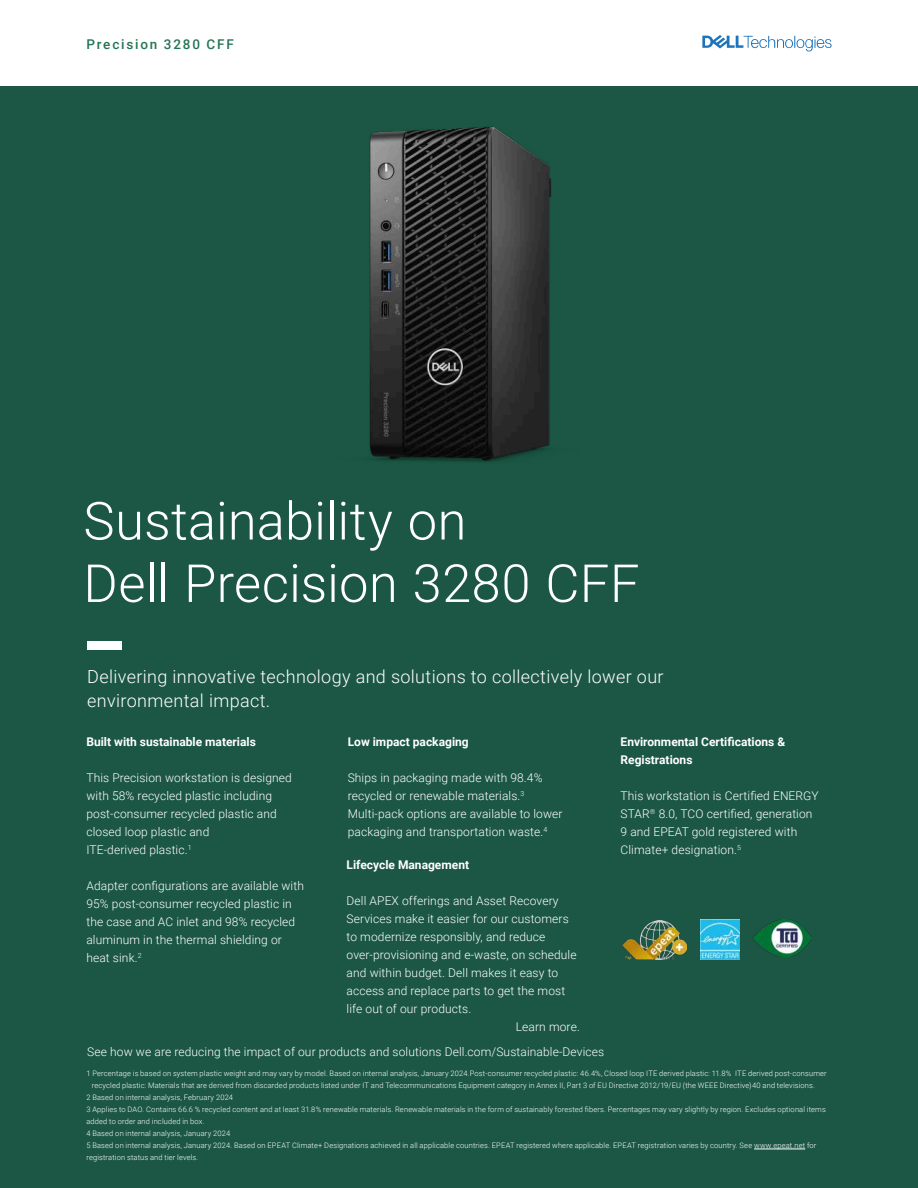
<style>
.page{position:relative;width:918px;height:1188px;background:#fff}
.page>*{position:absolute;margin:0;border:0;box-sizing:border-box;transform-origin:0 0}
.t1{font:300 52.5px/62.4px "Roboto";letter-spacing:.005em;color:#fff}
.t2{font:300 18px/24px "Roboto";letter-spacing:.02em;color:#fff}
.t3{font:500 13.5px "Roboto";letter-spacing:.135em;color:#247554}
.t4{font:300 12px/18px "Roboto";letter-spacing:.01em;color:#fff}
.t5{font:700 12px/18px "Roboto";color:#fff}
.t6{font:300 7.5px "Roboto";letter-spacing:.02em;color:#fff}
</style>
<div class="page">
<div style="left:0;top:86px;width:918px;height:1102px;background:#1b5744"></div>
<img style="left:369px;top:126px;width:182px;height:336px">
<div style="left:87px;top:642px;width:34px;height:8px;background:#fff"></div>
<hr style="left:754px;top:1149px;width:51px;height:1px;background:#fff">
<svg style="left:702px;top:35px;width:130px;height:16px"></svg>
<img style="left:752px;top:919px;width:60px;height:38px">
<img style="left:701px;top:919px;width:39px;height:40px">
<img style="left:622px;top:920px;width:64px;height:39px">
<h3 class="t3" style="left:86px;top:35px;width:149px">Precision 3280 CFF</h3>
<h1 class="t1" style="left:83px;top:488px;width:558px">Sustainability on<br>Dell Precision 3280 CFF</h1>
<h2 class="t2" style="left:87px;top:664px;width:578px">Delivering innovative technology and solutions to collectively lower our environmental impact.</h2>
<h3 class="t5" style="left:86px;top:732px;width:171px">Built with sustainable materials</h3>
<h3 class="t4" style="left:86px;top:768px;width:207px">This Precision workstation is designed with 58% recycled plastic including post-consumer recycled plastic and closed loop plastic and<br>ITE-derived plastic.<sup>1</sup></h3>
<h3 class="t4" style="left:86px;top:876px;width:219px">Adapter configurations are available with 95% post-consumer recycled plastic in the case and AC inlet and 98% recycled aluminum in the thermal shielding or heat sink.<sup>2</sup></h3>
<h3 class="t5" style="left:348px;top:732px;width:123px">Low impact packaging</h3>
<h3 class="t4" style="left:348px;top:768px;width:216px">Ships in packaging made with 98.4% recycled or renewable materials.<sup>3<br></sup>Multi-pack options are available to lower packaging and transportation waste.<sup>4</sup></h3>
<h3 class="t5" style="left:347px;top:855px;width:124px">Lifecycle Management</h3>
<h3 class="t4" style="left:347px;top:891px;width:214px">Dell APEX offerings and Asset Recovery</h3>
<h3 class="t4" style="left:347px;top:909px;width:224px">Services make it easier for our customers</h3>
<h3 class="t4" style="left:347px;top:927px;width:200px">to modernize responsibly, and reduce</h3>
<h3 class="t4" style="left:347px;top:945px;width:231px">over-provisioning and e-waste, on schedule</h3>
<h3 class="t4" style="left:347px;top:963px;width:213px">and within budget. Dell makes it easy to</h3>
<h3 class="t4" style="left:347px;top:981px;width:220px">access and replace parts to get the most</h3>
<h3 class="t4" style="left:347px;top:999px;width:126px">life out of our products.</h3>
<h3 class="t4" style="left:516px;top:1017px;width:66px">Learn more.</h3>
<h3 class="t4" style="left:87px;top:1042px;width:518px">See how we are reducing the impact of our products and solutions Dell.com/Sustainable-Devices</h3>
<h3 class="t5" style="left:621px;top:732px;width:166px">Environmental Certifications &amp;<br>Registrations</h3>
<h3 class="t4" style="left:621px;top:786px;width:200px">This workstation is Certified ENERGY STAR<sup>®</sup> 8.0, TCO certified, generation 9 and EPEAT gold registered with Climate+ designation.<sup>5</sup></h3>
<p class="t6" style="left:86px;top:1068px;width:742px">1 Percentage is based on system plastic weight and may vary by model. Based on internal analysis, January 2024.Post-consumer recycled plastic: 46.4%, Closed loop ITE derived plastic: 11.8% ITE derived post-consumer</p>
<p class="t6" style="left:92px;top:1080px;width:725px">recycled plastic: Materials that are derived from discarded products listed under IT and Telecommunications Equipment category in Annex II, Part 3 of EU Directive 2012/19/EU (the WEEE Directive)40 and televisions.</p>
<p class="t6" style="left:86px;top:1092px;width:148px">2 Based on internal analysis, February 2024</p>
<p class="t6" style="left:86px;top:1104px;width:741px">3 Applies to DAO. Contains 66.6 % recycled content and at least 31.8% renewable materials. Renewable materials in the form of sustainably forested fibers. Percentages may vary slightly by region. Excludes optional items</p>
<p class="t6" style="left:86px;top:1116px;width:120px">added to order and included in box.</p>
<p class="t6" style="left:86px;top:1128px;width:145px">4 Based on internal analysis, January 2024</p>
<p class="t6" style="left:86px;top:1140px;width:732px">5 Based on internal analysis, January 2024. Based on EPEAT Climate+ Designations achieved in all applicable countries. EPEAT registered where applicable. EPEAT registration varies by country. See www.epeat.net for</p>
<p class="t6" style="left:86px;top:1152px;width:113px">registration status and tier levels.</p>
</div>
